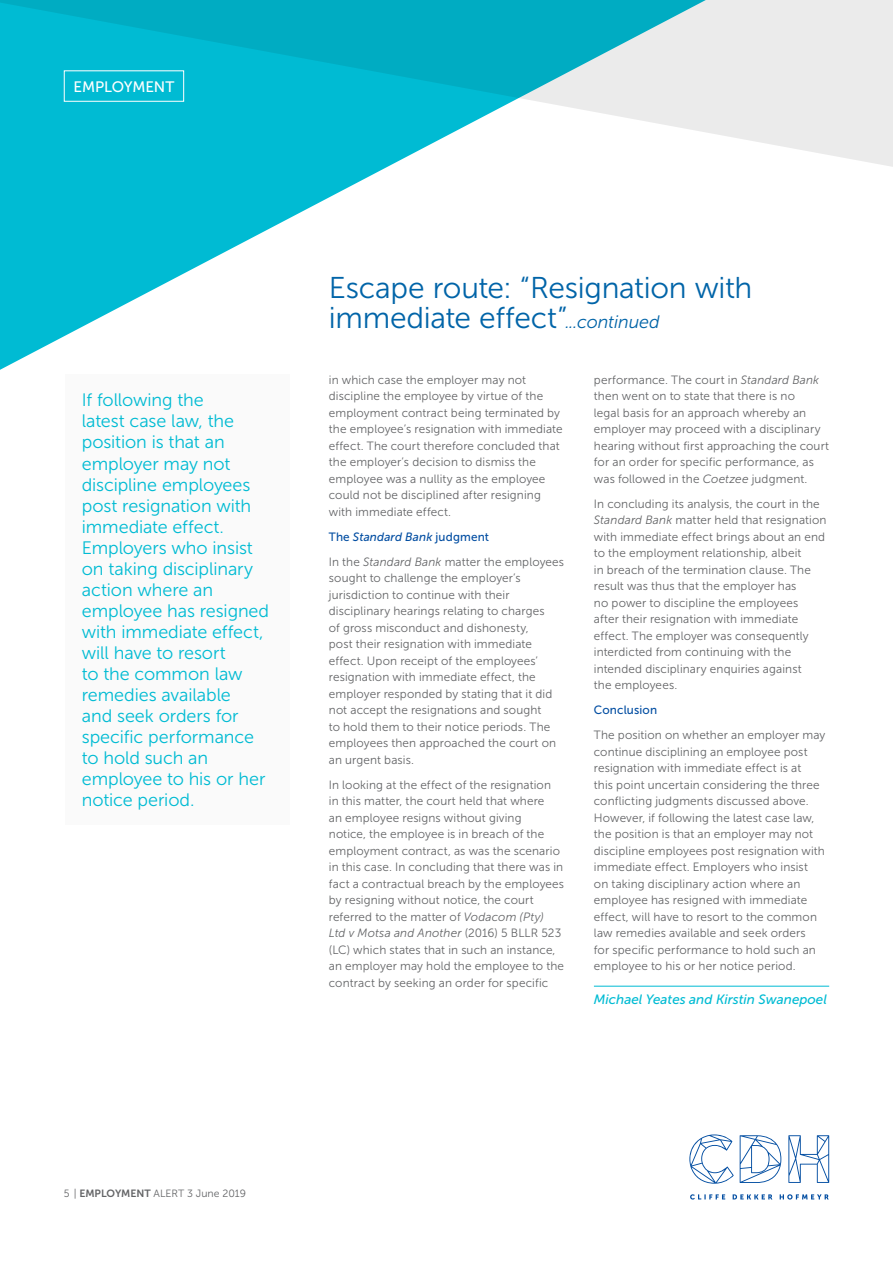
<style>
.page{position:relative;width:893px;height:1263px;background:#fff}
.page>*{position:absolute;margin:0;border:0;box-sizing:border-box;transform-origin:0 0}
.t1{font:30px/30px "Museo Sans 300";letter-spacing:-.01em;color:#0064a8}
.t2{font:18px/21px "Museo Sans 300";letter-spacing:-.005em;color:#00bbd3}
.t3{font:15.15px "Museo Sans 500";letter-spacing:-.005em;color:#fff}
.t4{font:italic 13.5px "Museo Sans 500";color:#00bbd3}
.t5{font:12px/16.5px "Museo Sans 300";letter-spacing:.01em;color:#636466}
.t6{font:italic 12px "Museo Sans 500";letter-spacing:.01em;color:#034ea2}
.t7{font:12px "Museo Sans 500";letter-spacing:.015em;color:#034ea2}
.t8{font:10.5px "Museo Sans 300";color:#636466}
.s1{font-style:italic;font-size:18px}
.s2{font-style:normal}
.s3{font-style:italic}
.s4{font-family:"Museo Sans 700"}
</style>
<div class="page">
<svg style="left:0;top:189px;width:345px;height:181px;fill:#00bbd3"></svg>
<hr style="left:594px;top:986px;width:235px;height:1px;background:#00bbd3">
<svg style="left:0;top:0;width:893px;height:189px"></svg>
<div style="left:64px;top:70px;width:120px;height:32px;border:1px solid #fff"></div>
<svg style="left:690px;top:1194px;width:139px;height:5px"></svg>
<svg style="left:689px;top:1134px;width:45px;height:50px"></svg>
<svg style="left:740px;top:1135px;width:41px;height:48px"></svg>
<svg style="left:788px;top:1135px;width:41px;height:48px"></svg>
<div style="left:65px;top:375px;width:224px;height:450px;background:#fafafa"></div>
<p class="t3" style="left:74px;top:78px;width:102px">EMPLOYMENT</p>
<p class="t2" style="left:82px;top:390px;width:189px">If following the<br>latest case law, the position is that an employer may not discipline employees post resignation with immediate effect.<br>Employers who insist on taking disciplinary action where an employee has resigned with immediate effect, will have to resort<br>to the common law remedies available<br>and seek orders for specific performance to hold such an employee to his or her notice period.</p>
<h1 class="t1" style="left:329px;top:273px;width:425px">Escape route: “Resignation with immediate effect”<span class="s1">...continued</span></h1>
<p class="t5" style="left:329px;top:371px;width:235px">in which case the employer may not discipline the employee by virtue of the employment contract being terminated by the employee’s resignation with immediate effect. The court therefore concluded that the employer’s decision to dismiss the employee was a nullity as the employee could not be disciplined after resigning with immediate effect.</p>
<p class="t6" style="left:329px;top:530px;width:162px"><span class="s2">The</span> Standard Bank <span class="s2">judgment</span></p>
<p class="t5" style="left:329px;top:553px;width:237px">In the <span class="s3">Standard Bank</span> matter the employees sought to challenge the employer’s jurisdiction to continue with their disciplinary hearings relating to charges<br>of gross misconduct and dishonesty,<br>post their resignation with immediate effect. Upon receipt of the employees’ resignation with immediate effect, the employer responded by stating that it did not accept the resignations and sought<br>to hold them to their notice periods. The employees then approached the court on an urgent basis.</p>
<p class="t5" style="left:329px;top:776px;width:237px">In looking at the effect of the resignation<br>in this matter, the court held that where<br>an employee resigns without giving<br>notice, the employee is in breach of the employment contract, as was the scenario in this case. In concluding that there was in fact a contractual breach by the employees by resigning without notice, the court referred to the matter of <span class="s3">Vodacom (Pty)<br>Ltd v Motsa and Another</span> (2016) 5 BLLR 523 (LC) which states that in such an instance, an employer may hold the employee to the contract by seeking an order for specific</p>
<p class="t5" style="left:594px;top:371px;width:237px">performance. The court in <span class="s3">Standard Bank </span>then went on to state that there is no<br>legal basis for an approach whereby an employer may proceed with a disciplinary hearing without first approaching the court for an order for specific performance, as was followed in the <span class="s3">Coetzee</span> judgment.</p>
<p class="t5" style="left:594px;top:495px;width:234px">In concluding its analysis, the court in the <span class="s3">Standard Bank</span> matter held that resignation with immediate effect brings about an end to the employment relationship, albeit<br>in breach of the termination clause. The result was thus that the employer has<br>no power to discipline the employees after their resignation with immediate effect. The employer was consequently interdicted from continuing with the intended disciplinary enquiries against<br>the employees.</p>
<p class="t7" style="left:594px;top:704px;width:65px">Conclusion</p>
<p class="t5" style="left:594px;top:727px;width:233px">The position on whether an employer may continue disciplining an employee post resignation with immediate effect is at<br>this point uncertain considering the three conflicting judgments discussed above.<br>However, if following the latest case law, the position is that an employer may not discipline employees post resignation with immediate effect. Employers who insist on taking disciplinary action where an employee has resigned with immediate effect, will have to resort to the common law remedies available and seek orders<br>for specific performance to hold such an employee to his or her notice period.</p>
<p class="t4" style="left:594px;top:991px;width:234px">Michael Yeates and Kirstin Swanepoel</p>
<p class="t8" style="left:64px;top:1188px;width:184px">5 | <span class="s4">EMPLOYMENT</span> ALERT 3 June 2019</p>
</div>
